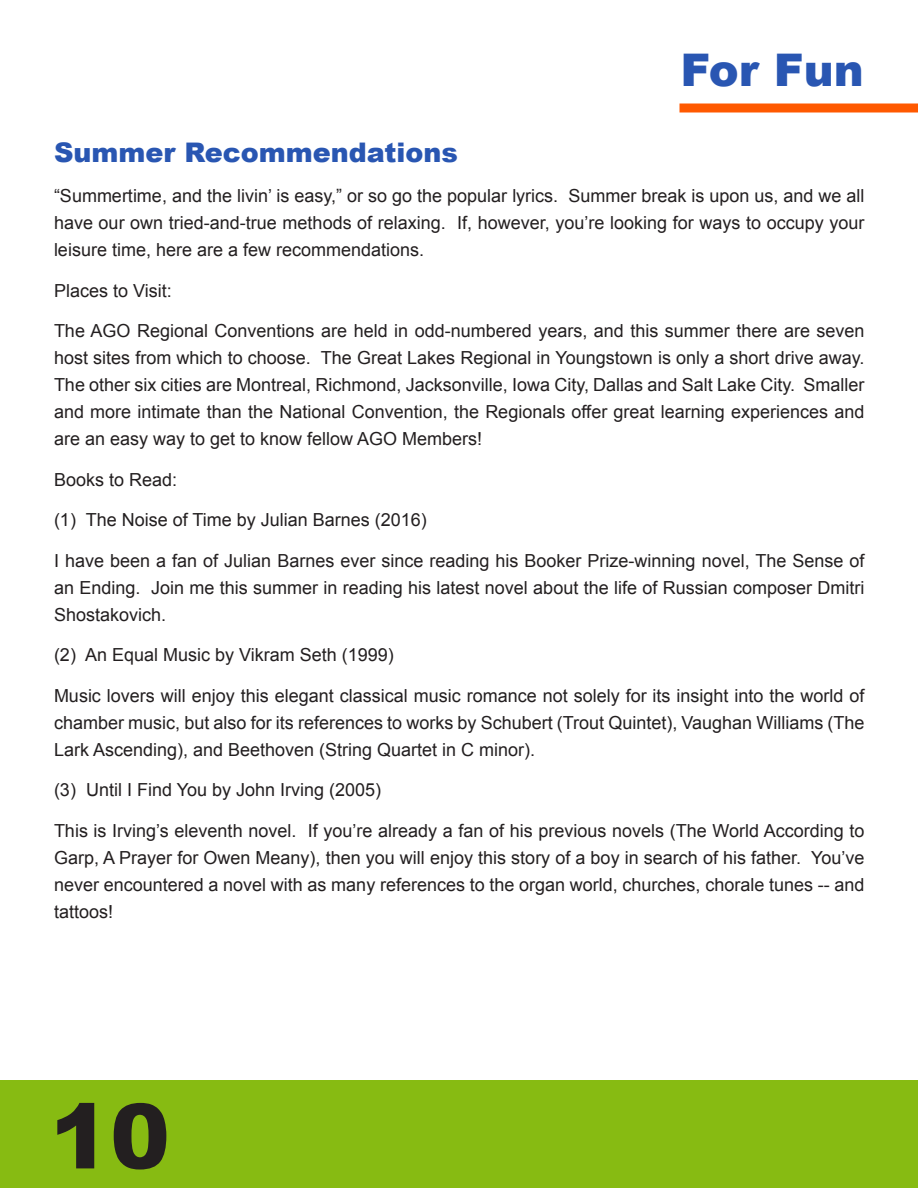
<style>
.page{position:relative;width:918px;height:1188px;background:#fff}
.page>*{position:absolute;margin:0;border:0;box-sizing:border-box;transform-origin:0 0}
.t1{font:900 90px "Arial";color:#231f20}
.t2{font:900 45px "Arial";color:#2956b2}
.t3{font:900 27px "Arial";color:#2956b2}
.t4{font:18px/27px "Arial";color:#231f20;text-align:justify}
</style>
<div class="page">
<div style="left:0;top:1080px;width:918px;height:108px;background:#87bb12"></div>
<div style="left:680px;top:104px;width:238px;height:8px;background:#ff5900"></div>
<p class="t2" style="left:680px;top:37px;width:185px">For Fun</p>
<p class="t3" style="left:54px;top:133px;width:405px">Summer Recommendations</p>
<p class="t4" style="left:54px;top:183px;width:812px">“Summertime, and the livin’ is easy,” or so go the popular lyrics. Summer break is upon us, and we all have our own tried-and-true methods of relaxing. If, however, you’re looking for ways to occupy your leisure time, here are a few recommendations.</p>
<p class="t4" style="left:54px;top:277px;width:119px">Places to Visit:</p>
<p class="t4" style="left:54px;top:318px;width:812px">The AGO Regional Conventions are held in odd-numbered years, and this summer there are seven host sites from which to choose. The Great Lakes Regional in Youngstown is only a short drive away.<br>The other six cities are Montreal, Richmond, Jacksonville, Iowa City, Dallas and Salt Lake City. Smaller and more intimate than the National Convention, the Regionals offer great learning experiences and are an easy way to get to know fellow AGO Members!</p>
<p class="t4" style="left:54px;top:466px;width:125px">Books to Read:</p>
<p class="t4" style="left:54px;top:507px;width:374px">(1) The Noise of Time by Julian Barnes (2016)</p>
<p class="t4" style="left:54px;top:547px;width:812px">I have been a fan of Julian Barnes ever since reading his Booker Prize-winning novel, The Sense of an Ending. Join me this summer in reading his latest novel about the life of Russian composer Dmitri Shostakovich.</p>
<p class="t4" style="left:54px;top:642px;width:341px">(2) An Equal Music by Vikram Seth (1999)</p>
<p class="t4" style="left:54px;top:682px;width:812px">Music lovers will enjoy this elegant classical music romance not solely for its insight into the world of chamber music, but also for its references to works by Schubert (Trout Quintet), Vaughan Williams (The Lark Ascending), and Beethoven (String Quartet in C minor).</p>
<p class="t4" style="left:54px;top:777px;width:329px">(3) Until I Find You by John Irving (2005)</p>
<p class="t4" style="left:54px;top:817px;width:812px">This is Irving’s eleventh novel. If you’re already a fan of his previous novels (The World According to Garp, A Prayer for Owen Meany), then you will enjoy this story of a boy in search of his father. You’ve never encountered a novel with as many references to the organ world, churches, chorale tunes -- and tattoos!</p>
<p class="t1" style="left:50px;top:1071px;width:122px">10</p>
</div>
